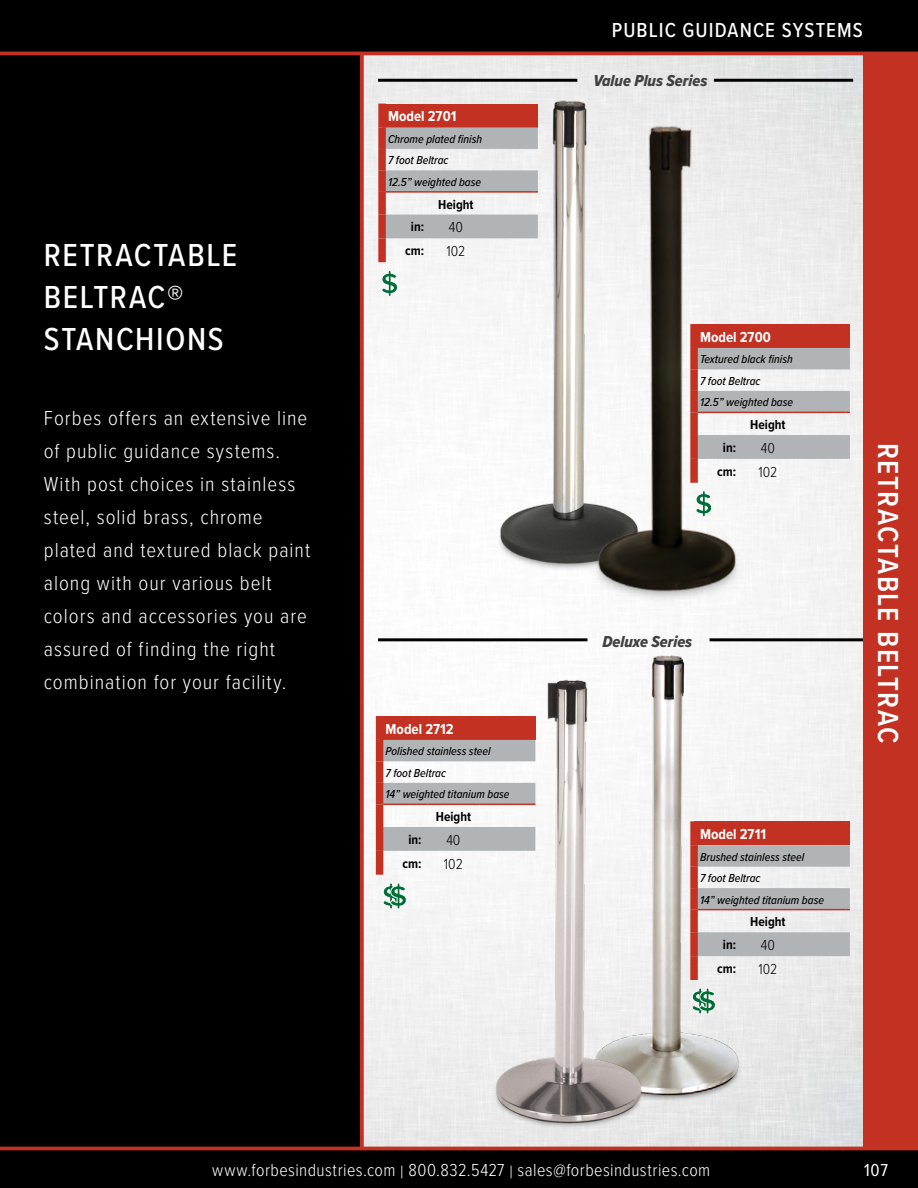
<style>
.page{position:relative;width:918px;height:1188px;background:#fff}
.page>*{position:absolute;margin:0;border:0;box-sizing:border-box;transform-origin:0 0}
.t1{font:500 33px/42px "Proxima Nova Cond";letter-spacing:.05em;color:#fff}
.t2{font:600 30px "Proxima Nova Cond";letter-spacing:.05em;color:#fff}
.t3{font:300 21px/33px "Proxima Nova Cond";letter-spacing:.045em;color:#fff}
.t4{font:500 21px "Proxima Nova Cond";letter-spacing:.05em;color:#fff}
.t5{font:300 18px "Proxima Nova Cond";letter-spacing:.025em;color:#fff}
.t6{font:18px "Proxima Nova Cond";color:#fff}
.t7{font:16.5px "Proxima Nova Cond Extrabld It";color:#414042}
.t8{font:700 15px "Proxima Nova Cond";color:#fff}
.t9{font:300 15px "Proxima Nova Cond";color:#000}
.t10{font:700 13.5px "Proxima Nova Cond";color:#000}
.t11{font:italic 500 12px/21.5px "Proxima Nova Cond";color:#000}
</style>
<div class="page">
<img style="left:582px;top:634px;width:178px;height:487px">
<img style="left:458px;top:82px;width:207px;height:507px">
<img style="left:577px;top:111px;width:179px;height:499px">
<img style="left:489px;top:650px;width:156px;height:489px">
<div style="left:382px;top:104px;width:156px;height:23px;background:#c23122"></div>
<div style="left:378px;top:104px;width:8px;height:23px;background:#c23122"></div>
<div style="left:378px;top:127px;width:8px;height:22px;background:#c23122"></div>
<div style="left:378px;top:149px;width:8px;height:21px;background:#c23122"></div>
<div style="left:378px;top:170px;width:8px;height:22px;background:#c23122"></div>
<svg style="left:382px;top:127px;width:156px;height:111px"></svg>
<div style="left:378px;top:192px;width:8px;height:23px;background:#c23122"></div>
<div style="left:378px;top:215px;width:8px;height:23px;background:#c23122"></div>
<div style="left:378px;top:238px;width:8px;height:24px;background:#c23122"></div>
<div style="left:380px;top:716px;width:155px;height:24px;background:#c23122"></div>
<div style="left:376px;top:716px;width:7px;height:24px;background:#c23122"></div>
<div style="left:376px;top:740px;width:7px;height:21px;background:#c23122"></div>
<div style="left:376px;top:761px;width:7px;height:22px;background:#c23122"></div>
<div style="left:376px;top:783px;width:7px;height:21px;background:#c23122"></div>
<svg style="left:380px;top:740px;width:155px;height:111px"></svg>
<div style="left:376px;top:804px;width:7px;height:23px;background:#c23122"></div>
<div style="left:376px;top:827px;width:7px;height:24px;background:#c23122"></div>
<div style="left:376px;top:851px;width:7px;height:24px;background:#c23122"></div>
<div style="left:694px;top:324px;width:156px;height:24px;background:#c23122"></div>
<div style="left:690px;top:324px;width:8px;height:24px;background:#c23122"></div>
<div style="left:690px;top:348px;width:8px;height:21px;background:#c23122"></div>
<div style="left:690px;top:369px;width:8px;height:22px;background:#c23122"></div>
<div style="left:690px;top:391px;width:8px;height:21px;background:#c23122"></div>
<svg style="left:694px;top:348px;width:156px;height:111px"></svg>
<div style="left:690px;top:412px;width:8px;height:23px;background:#c23122"></div>
<div style="left:690px;top:435px;width:8px;height:24px;background:#c23122"></div>
<div style="left:690px;top:459px;width:8px;height:24px;background:#c23122"></div>
<div style="left:694px;top:821px;width:156px;height:24px;background:#c23122"></div>
<div style="left:690px;top:821px;width:8px;height:24px;background:#c23122"></div>
<div style="left:690px;top:845px;width:8px;height:22px;background:#c23122"></div>
<div style="left:690px;top:867px;width:8px;height:21px;background:#c23122"></div>
<div style="left:690px;top:888px;width:8px;height:22px;background:#c23122"></div>
<svg style="left:694px;top:845px;width:156px;height:111px"></svg>
<div style="left:690px;top:910px;width:8px;height:22px;background:#c23122"></div>
<div style="left:690px;top:932px;width:8px;height:24px;background:#c23122"></div>
<div style="left:690px;top:956px;width:8px;height:24px;background:#c23122"></div>
<hr style="left:378px;top:79px;width:199px;height:3px;background:#000">
<hr style="left:378px;top:638px;width:210px;height:3px;background:#000">
<hr style="left:714px;top:79px;width:139px;height:3px;background:#000">
<hr style="left:710px;top:638px;width:187px;height:3px;background:#000">
<div style="left:0;top:55px;width:360px;height:1092px;background:#000"></div>
<div style="left:863px;top:55px;width:55px;height:1093px;background:#c23122"></div>
<div style="left:0;top:0;width:918px;height:52px;background:#000"></div>
<div style="left:0;top:1150px;width:918px;height:38px;background:#000"></div>
<hr style="left:0;top:52px;width:918px;height:3px;background:#c23122">
<svg style="left:360px;top:55px;width:4px;height:1092px;background:#c53c2e"></svg>
<hr style="left:0;top:1147px;width:918px;height:3px;background:#c23122">
<svg style="left:383px;top:882px;width:24px;height:27px"></svg>
<svg style="left:692px;top:987px;width:24px;height:27px"></svg>
<svg style="left:381px;top:270px;width:17px;height:27px"></svg>
<svg style="left:695px;top:490px;width:17px;height:27px"></svg>
<p class="t4" style="left:612px;top:17px;width:252px">PUBLIC GUIDANCE SYSTEMS</p>
<h1 class="t1" style="left:44px;top:235px;width:195px">RETRACTABLE<br>BELTRAC®<br>STANCHIONS</h1>
<p class="t3" style="left:44px;top:401px;width:268px">Forbes offers an extensive line of public guidance systems.<br>With post choices in stainless steel, solid brass, chrome plated and textured black paint along with our various belt colors and accessories you are assured of finding the right combination for your facility.</p>
<p class="t8" style="left:388px;top:108px;width:70px">Model 2701</p>
<p class="t11" style="left:388px;top:128px;width:96px">Chrome plated finish<br>7 foot Beltrac<br>12.5” weighted base</p>
<p class="t10" style="left:438px;top:196px;width:37px">Height</p>
<p class="t10" style="left:411px;top:219px;width:15px">in:</p>
<p class="t9" style="left:449px;top:218px;width:16px">40</p>
<p class="t10" style="left:405px;top:243px;width:21px">cm:</p>
<p class="t9" style="left:446px;top:242px;width:20px">102</p>
<p class="t8" style="left:386px;top:720px;width:70px">Model 2712</p>
<p class="t11" style="left:386px;top:741px;width:125px">Polished stainless steel<br>7 foot Beltrac<br>14” weighted titanium base</p>
<p class="t10" style="left:436px;top:808px;width:37px">Height</p>
<p class="t10" style="left:408px;top:831px;width:15px">in:</p>
<p class="t9" style="left:446px;top:831px;width:16px">40</p>
<p class="t10" style="left:403px;top:855px;width:21px">cm:</p>
<p class="t9" style="left:444px;top:855px;width:20px">102</p>
<p class="t7" style="left:593px;top:70px;width:116px">Value Plus Series</p>
<p class="t8" style="left:700px;top:328px;width:72px">Model 2700</p>
<p class="t11" style="left:700px;top:349px;width:95px">Textured black finish<br>7 foot Beltrac<br>12.5” weighted base</p>
<p class="t10" style="left:750px;top:417px;width:37px">Height</p>
<p class="t10" style="left:723px;top:439px;width:15px">in:</p>
<p class="t9" style="left:761px;top:439px;width:16px">40</p>
<p class="t10" style="left:717px;top:463px;width:21px">cm:</p>
<p class="t9" style="left:758px;top:463px;width:20px">102</p>
<p class="t7" style="left:602px;top:632px;width:91px">Deluxe Series</p>
<p class="t8" style="left:700px;top:825px;width:67px">Model 2711</p>
<p class="t11" style="left:700px;top:846px;width:125px">Brushed stainless steel<br>7 foot Beltrac<br>14” weighted titanium base</p>
<p class="t10" style="left:750px;top:914px;width:37px">Height</p>
<p class="t10" style="left:723px;top:936px;width:15px">in:</p>
<p class="t9" style="left:761px;top:936px;width:16px">40</p>
<p class="t10" style="left:717px;top:960px;width:21px">cm:</p>
<p class="t9" style="left:758px;top:960px;width:20px">102</p>
<h2 class="t2" style="left:906px;top:443px;width:302px;rotate:90deg">RETRACTABLE BELTRAC</h2>
<p class="t5" style="left:212px;top:1160px;width:500px">www.forbesindustries.com | 800.832.5427 | sales@forbesindustries.com</p>
<p class="t6" style="left:864px;top:1160px;width:25px">107</p>
</div>
